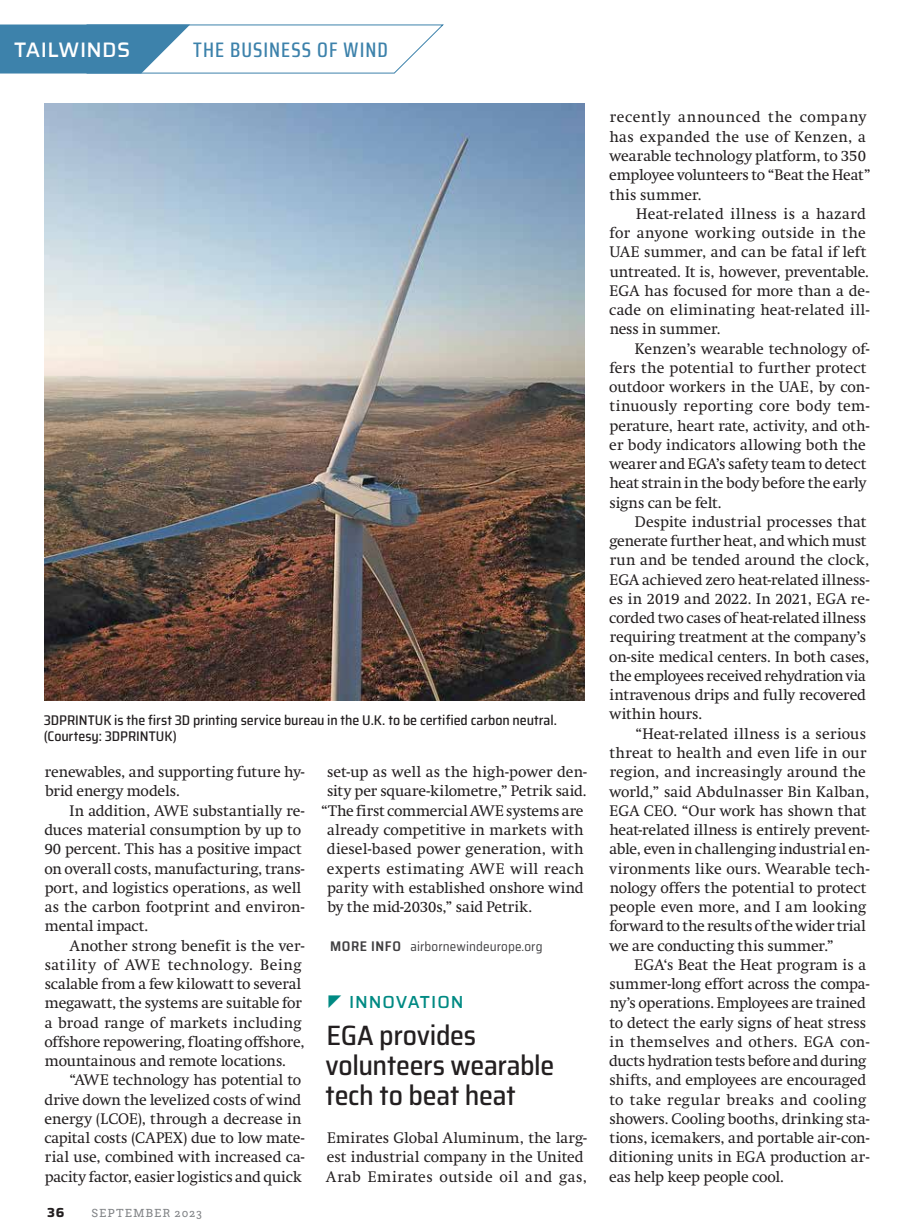
<style>
.page{position:relative;width:914px;height:1229px;background:#fff}
.page>*{position:absolute;margin:0;border:0;box-sizing:border-box;transform-origin:0 0}
.t1{font:500 semi-condensed 28px/29.8px "Saira";letter-spacing:-.01em;color:#231f20}
.t2{font:500 21px "Saira Condensed";letter-spacing:.05em;color:#3d82ab}
.t3{font:500 21px "Saira";letter-spacing:.015em;color:#fff}
.t4{font:500 17.5px "Saira";letter-spacing:.055em;color:#008a83}
.t5{font:15.05px/19.2px "Swift";color:#231f20}
.t6{font:15.05px/19.2px "Swift";letter-spacing:.02em;color:#231f20}
.t7{font:15.05px "Swift";letter-spacing:.03em;color:#231f20}
.t8{font:500 semi-condensed 14px/15.8px "Saira";color:#231f20}
.t9{font:semi-condensed 13.12px "Saira";letter-spacing:.005em;color:#414042}
.t10{font:700 13.12px "Saira";color:#231f20}
.t11{font:12.25px "Questa Slab";letter-spacing:.07em;color:#808285}
.s1{font-weight:600;font-size:14px}
</style>
<div class="page">
<img style="left:44px;top:103px;width:540px;height:597px">
<svg style="left:0;top:24px;width:444px;height:50px"></svg>
<h2 class="t3" style="left:14px;top:33px;width:118px">TAILWINDS</h2>
<h2 class="t2" style="left:193px;top:34px;width:196px">THE BUSINESS OF WIND</h2>
<p class="t8" style="left:44px;top:712px;width:514px">3DPRINTUK is the first 3D printing service bureau in the U.K. to be certified carbon neutral. (Courtesy: 3DPRINTUK)</p>
<p class="t5" style="left:45px;top:762px;width:261px">renewables, and supporting future hy&shy;brid energy models.</p>
<p class="t5" style="left:44px;top:801px;width:262px;text-indent:25px">In addition, AWE substantially re&shy;duces material consumption by up to 90 percent. This has a positive impact on overall costs, manufacturing, trans&shy;port, and logistics operations, as well as the carbon footprint and environ&shy;mental impact.</p>
<p class="t5" style="left:44px;top:935px;width:262px;text-indent:25px">Another strong benefit is the ver&shy;satility of AWE technology. Being scalable from a few kilowatt to several megawatt, the systems are suitable for a broad range of markets including offshore repowering, floating offshore, mountainous and remote locations.</p>
<p class="t5" style="left:44px;top:1070px;width:262px;text-indent:25px">“AWE technology has potential to drive down the levelized costs of wind energy (LCOE), through a decrease in capital costs (CAPEX) due to low mate&shy;rial use, combined with increased ca&shy;pacity factor, easier logistics and quick</p>
<p class="t10" style="left:47px;top:1202px;width:19px">36</p>
<p class="t11" style="left:91px;top:1205px;width:112px">SEPTEMBER 2023</p>
<p class="t5" style="left:327px;top:762px;width:261px">set-up as well as the high-power den-</p>
<p class="t5" style="left:327px;top:781px;width:261px">sity per square-kilometre,” Petrik said.</p>
<p class="t5" style="left:321px;top:801px;width:264px">“The first commercial AWE systems are</p>
<p class="t5" style="left:327px;top:820px;width:258px">already competitive in markets with</p>
<p class="t5" style="left:327px;top:839px;width:258px">diesel-based power generation, with</p>
<p class="t7" style="left:327px;top:859px;width:258px">experts estimating AWE will reach</p>
<p class="t5" style="left:327px;top:878px;width:258px">parity with established onshore wind</p>
<p class="t5" style="left:327px;top:897px;width:206px">by the mid-2030s,” said Petrik.</p>
<p class="t9" style="left:330px;top:936px;width:214px"><span class="s1">MORE INFO</span> airbornewindeurope.org</p>
<p class="t4" style="left:349px;top:989px;width:116px">INNOVATION</p>
<h1 class="t1" style="left:325px;top:1020px;width:230px">EGA provides volunteers wearable tech to beat heat</h1>
<p class="t6" style="left:326px;top:1128px;width:262px">Emirates Global Aluminum, the larg&shy;est industrial company in the United<br>Arab Emirates outside oil and gas,</p>
<p class="t5" style="left:609px;top:108px;width:263px">recently announced the company has expanded the use of Kenzen, a wearable technology platform, to 350 employee volunteers to “Beat the Heat” this summer.</p>
<p class="t5" style="left:609px;top:204px;width:262px;text-indent:27px">Heat-related illness is a hazard for anyone working outside in the<br>UAE summer, and can be fatal if left untreated. It is, however, preventable.<br>EGA has focused for more than a de&shy;cade on eliminating heat-related ill&shy;ness in summer.</p>
<p class="t5" style="left:609px;top:339px;width:262px;text-indent:26px">Kenzen’s wearable technology of&shy;fers the potential to further protect outdoor workers in the UAE, by con&shy;tinuously reporting core body tem&shy;perature, heart rate, activity, and oth&shy;er body indicators allowing both the wearer and EGA’s safety team to detect heat strain in the body before the early signs can be felt.</p>
<p class="t5" style="left:609px;top:512px;width:262px;text-indent:26px">Despite industrial processes that generate further heat, and which must run and be tended around the clock, EGA achieved zero heat-related illness&shy;es in 2019 and 2022. In 2021, EGA re&shy;corded two cases of heat-related illness requiring treatment at the company’s on-site medical centers. In both cases, the employees received rehydration via intravenous drips and fully recovered within hours.</p>
<p class="t5" style="left:609px;top:724px;width:261px;text-indent:26px">“Heat-related illness is a serious threat to health and even life in our region, and increasingly around the world,” said Abdulnasser Bin Kalban, EGA CEO. “Our work has shown that heat-related illness is entirely prevent&shy;able, even in challenging industrial en&shy;vironments like ours. Wearable tech&shy;nology offers the potential to protect people even more, and I am looking forward to the results of the wider trial we are conducting this summer.”</p>
<p class="t5" style="left:609px;top:955px;width:262px;text-indent:25px">EGA‘s Beat the Heat program is a summer-long effort across the compa&shy;ny’s operations. Employees are trained to detect the early signs of heat stress in themselves and others. EGA con&shy;ducts hydration tests before and during shifts, and employees are encouraged to take regular breaks and cooling showers. Cooling booths, drinking sta&shy;tions, icemakers, and portable air-con&shy;ditioning units in EGA production ar&shy;eas help keep people cool.</p>
</div>
